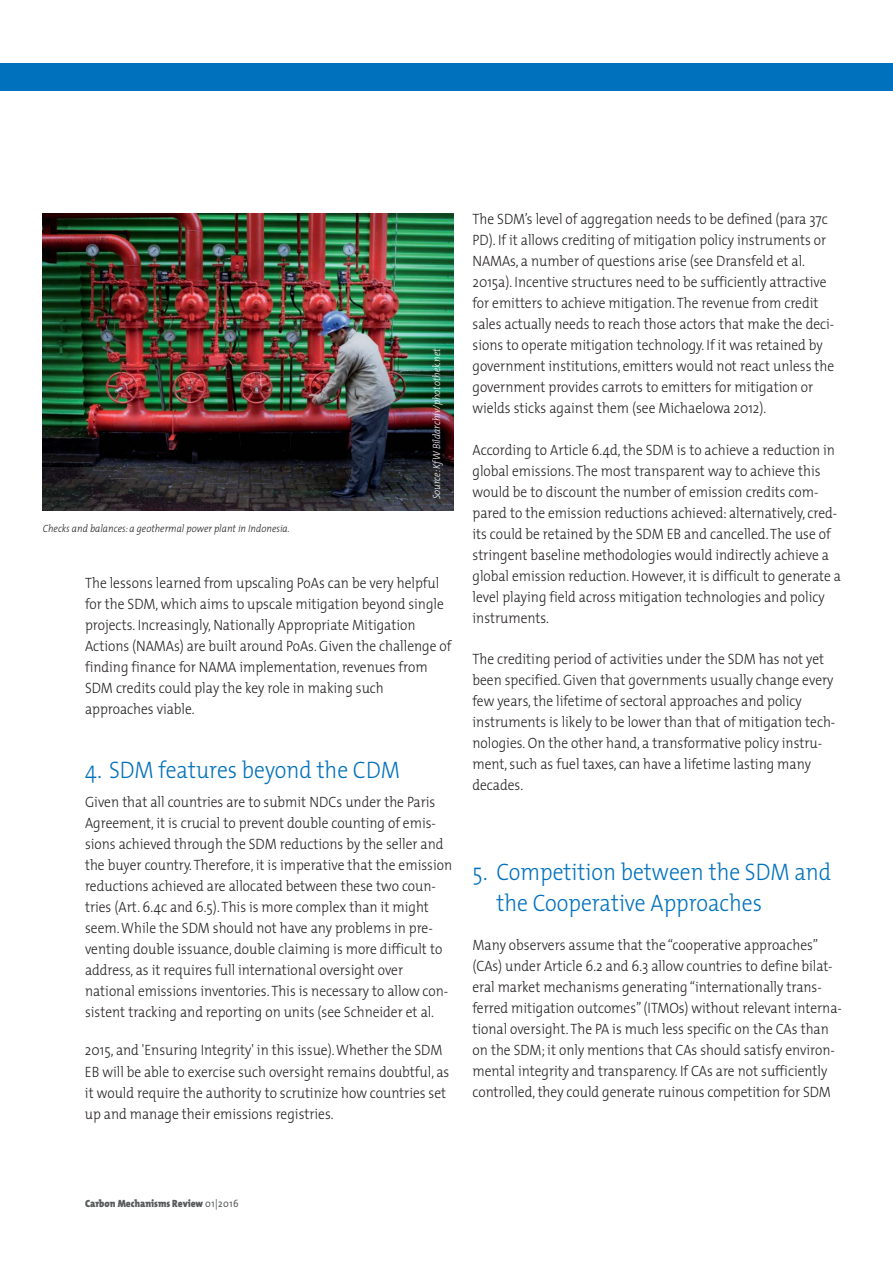
<style>
.page{position:relative;width:893px;height:1263px;background:#fff}
.page>*{position:absolute;margin:0;border:0;box-sizing:border-box;transform-origin:0 0}
.t1{font:300 24px/31px "The Mix";color:#0071bc;scale:.9 1}
.t2{font:300 15px/21px "The Mix";color:#231f20;scale:.9 1}
.t3{font:italic 300 10.5px "The Mix";color:#231f20;scale:.9 1}
.t4{font:italic 300 10.5px "The Mix";color:#fff;scale:.9 1}
.t5{font:900 10.5px "The Mix";color:#58595b;scale:.9 1}
.s1{font-weight:400}
</style>
<div class="page">
<div style="left:0;top:64px;width:893px;height:27px;background:#0071bc"></div>
<img style="left:43px;top:213px;width:411px;height:298px">
<p class="t3" style="left:43px;top:524px;width:276px">Checks and balances: a geothermal power plant in Indonesia.</p>
<p class="t4" style="left:432px;top:499px;width:169px;rotate:-90deg">Source: KfW Bildarchiv/photothek.net</p>
<p class="t2" style="left:85px;top:573px;width:409px">The lessons learned from upscaling PoAs can be very helpful for the SDM, which aims to upscale mitigation beyond single projects. Increasingly, Nationally Appropriate Mitigation Actions (NAMAs) are built around PoAs. Given the challenge of finding finance for NAMA implementation, revenues from SDM credits could play the key role in making such approaches viable.</p>
<h1 class="t1" style="left:85px;top:757px;width:351px">4. SDM features beyond the CDM</h1>
<p class="t2" style="left:85px;top:793px;width:409px">Given that all countries are to submit NDCs under the Paris Agreement, it is crucial to prevent double counting of emis&shy;sions achieved through the SDM reductions by the seller and the buyer country. Therefore, it is imperative that the emission reductions achieved are allocated between these two coun&shy;tries (Art. 6.4c and 6.5). This is more complex than it might seem. While the SDM should not have any problems in pre&shy;venting double issuance, double claiming is more difficult to address, as it requires full international oversight over national emissions inventories. This is necessary to allow con&shy;sistent tracking and reporting on units (see Schneider et al.</p>
<p class="t2" style="left:85px;top:1041px;width:406px">2015, and 'Ensuring Integrity' in this issue). Whether the SDM EB will be able to exercise such oversight remains doubtful, as it would require the authority to scrutinize how countries set up and manage their emissions registries.</p>
<p class="t2" style="left:472px;top:210px;width:404px">The SDM’s level of aggregation needs to be defined (para 37c PD). If it allows crediting of mitigation policy instruments or NAMAs, a number of questions arise (see Dransfeld et al.<br>2015a). Incentive structures need to be sufficiently attractive for emitters to achieve mitigation. The revenue from credit sales actually needs to reach those actors that make the deci&shy;sions to operate mitigation technology. If it was retained by government institutions, emitters would not react unless the government provides carrots to emitters for mitigation or wields sticks against them (see Michaelowa 2012).</p>
<p class="t2" style="left:472px;top:441px;width:411px">According to Article 6.4d, the SDM is to achieve a reduction in global emissions. The most transparent way to achieve this would be to discount the number of emission credits com&shy;pared to the emission reductions achieved: alternatively, cred&shy;its could be retained by the SDM EB and cancelled. The use of stringent baseline methodologies would indirectly achieve a global emission reduction. However, it is difficult to generate a level playing field across mitigation technologies and policy instruments.</p>
<p class="t2" style="left:472px;top:650px;width:405px">The crediting period of activities under the SDM has not yet been specified. Given that governments usually change every few years, the lifetime of sectoral approaches and policy instruments is likely to be lower than that of mitigation tech&shy;nologies. On the other hand, a transformative policy instru&shy;ment, such as fuel taxes, can have a lifetime lasting many decades.</p>
<h1 class="t1" style="left:496px;top:859px;width:373px;text-indent:-24px">5. Competition between the SDM and the Cooperative Approaches</h1>
<p class="t2" style="left:472px;top:936px;width:412px">Many observers assume that the “cooperative approaches” (CAs) under Article 6.2 and 6.3 allow countries to define bilat&shy;eral market mechanisms generating “internationally trans&shy;ferred mitigation outcomes” (ITMOs) without relevant interna&shy;tional oversight. The PA is much less specific on the CAs than on the SDM; it only mentions that CAs should satisfy environ&shy;mental integrity and transparency. If CAs are not sufficiently controlled, they could generate ruinous competition for SDM</p>
<p class="t5" style="left:85px;top:1199px;width:172px">Carbon Mechanisms Review <span class="s1">01|2016</span></p>
</div>
